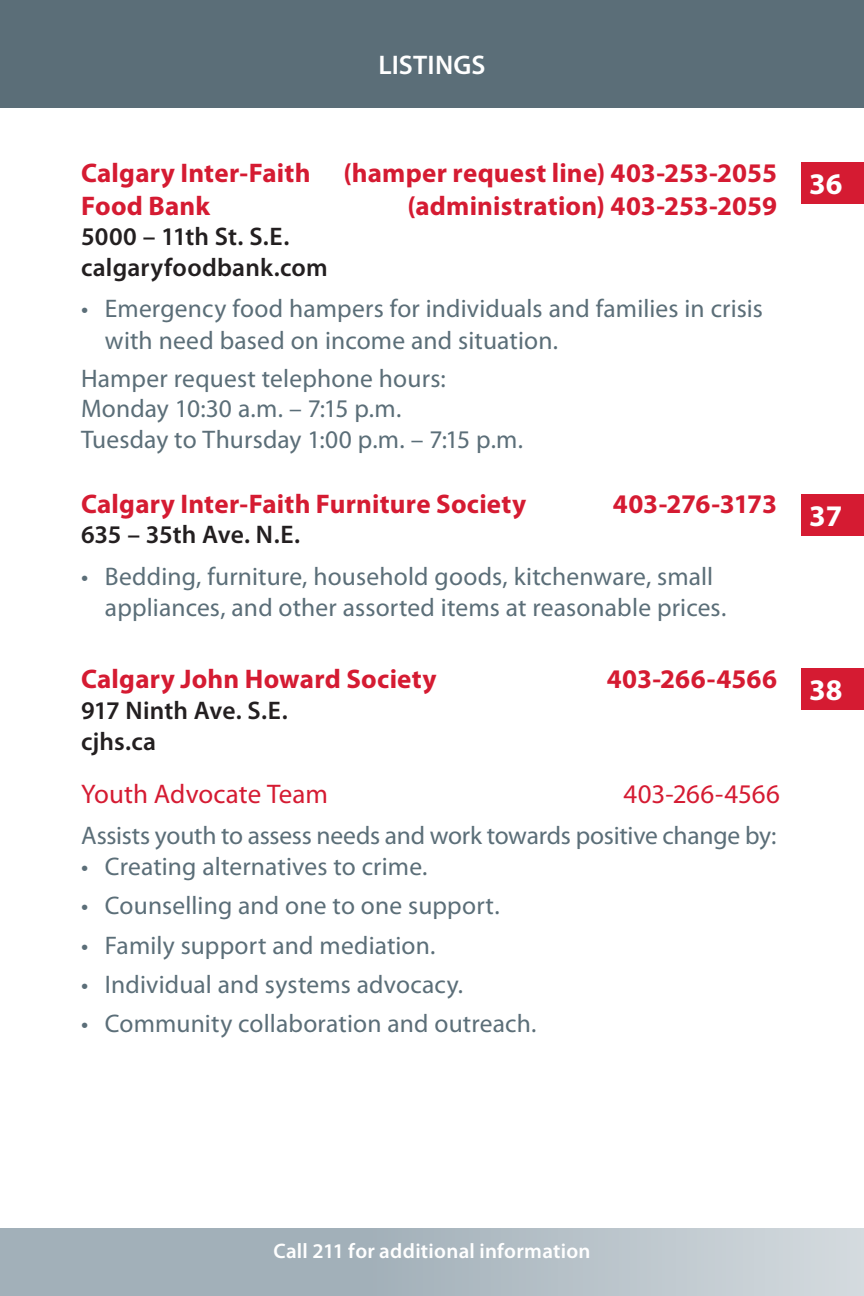
<style>
.page{position:relative;width:864px;height:1296px;background:#fff}
.page>*{position:absolute;margin:0;border:0;box-sizing:border-box;transform-origin:0 0}
.t1{font:700 30px "Myriad Pro";color:#fff}
.t2{font:700 27px/32.4px "Myriad Pro";letter-spacing:.005em;color:#d51b32}
.t3{font:27px "Myriad Pro";color:#d51b32}
.t4{font:600 27px "Myriad Pro";letter-spacing:.01em;color:#fff}
.t5{font:25.5px/31.5px "Myriad Pro";letter-spacing:.005em;color:#5b6e78}
.t6{font:600 25.5px/30.6px "Myriad Pro";letter-spacing:.005em;color:#231f20}
.t7{font:600 21px "Myriad Pro";letter-spacing:.015em;color:#fff}
</style>
<div class="page">
<div style="left:801px;top:162px;width:63px;height:41px;background:#d51b32"></div>
<div style="left:801px;top:495px;width:63px;height:41px;background:#d51b32"></div>
<div style="left:801px;top:669px;width:63px;height:41px;background:#d51b32"></div>
<div style="left:0;top:0;width:864px;height:108px;background:#5b6e78"></div>
<div style="left:0;top:1228px;width:864px;height:68px;background:linear-gradient(to right,#96a5b0,#cbd3d8)"></div>
<p class="t4" style="left:378px;top:48px;width:109px">LISTINGS</p>
<p class="t2" style="left:81px;top:156px;width:698px">Calgary Inter-Faith (hamper request line) 403-253-2055<br>Food Bank</p>
<p class="t2" style="left:408px;top:188px;width:371px">(administration) 403-253-2059</p>
<p class="t6" style="left:81px;top:221px;width:248px">5000 – 11th St. S.E. calgaryfoodbank.com</p>
<p class="t5" style="left:105px;top:292px;width:659px;text-indent:-24px">• Emergency food hampers for individuals and families in crisis with need based on income and situation.</p>
<p class="t5" style="left:81px;top:362px;width:444px;line-height:30.6px">Hamper request telephone hours:<br>Monday 10:30 a.m. – 7:15 p.m.<br>Tuesday to Thursday 1:00 p.m. – 7:15 p.m.</p>
<p class="t2" style="left:81px;top:487px;width:447px">Calgary Inter-Faith Furniture Society</p>
<p class="t2" style="left:613px;top:487px;width:166px">403-276-3173</p>
<p class="t6" style="left:81px;top:519px;width:221px">635 – 35th Ave. N.E.</p>
<p class="t5" style="left:105px;top:560px;width:623px;text-indent:-24px">• Bedding, furniture, household goods, kitchenware, small appliances, and other assorted items at reasonable prices.</p>
<p class="t2" style="left:81px;top:662px;width:357px">Calgary John Howard Society</p>
<p class="t2" style="left:607px;top:662px;width:172px">403-266-4566</p>
<p class="t6" style="left:81px;top:695px;width:208px">917 Ninth Ave. S.E. cjhs.ca</p>
<p class="t3" style="left:81px;top:777px;width:249px">Youth Advocate Team</p>
<p class="t3" style="left:624px;top:777px;width:158px">403-266-4566</p>
<p class="t5" style="left:81px;top:819px;width:697px">Assists youth to assess needs and work towards positive change by:</p>
<p class="t5" style="left:81px;top:851px;width:348px">• Creating alternatives to crime.</p>
<p class="t5" style="left:81px;top:890px;width:420px">• Counselling and one to one support.</p>
<p class="t5" style="left:81px;top:929px;width:356px">• Family support and mediation.</p>
<p class="t5" style="left:81px;top:968px;width:384px">• Individual and systems advocacy.</p>
<p class="t5" style="left:81px;top:1007px;width:457px">• Community collaboration and outreach.</p>
<p class="t1" style="left:809px;top:164px;width:35px">36</p>
<p class="t1" style="left:809px;top:497px;width:35px">37</p>
<p class="t1" style="left:809px;top:671px;width:35px">38</p>
<p class="t7" style="left:273px;top:1237px;width:319px">Call 211 for additional information</p>
</div>
